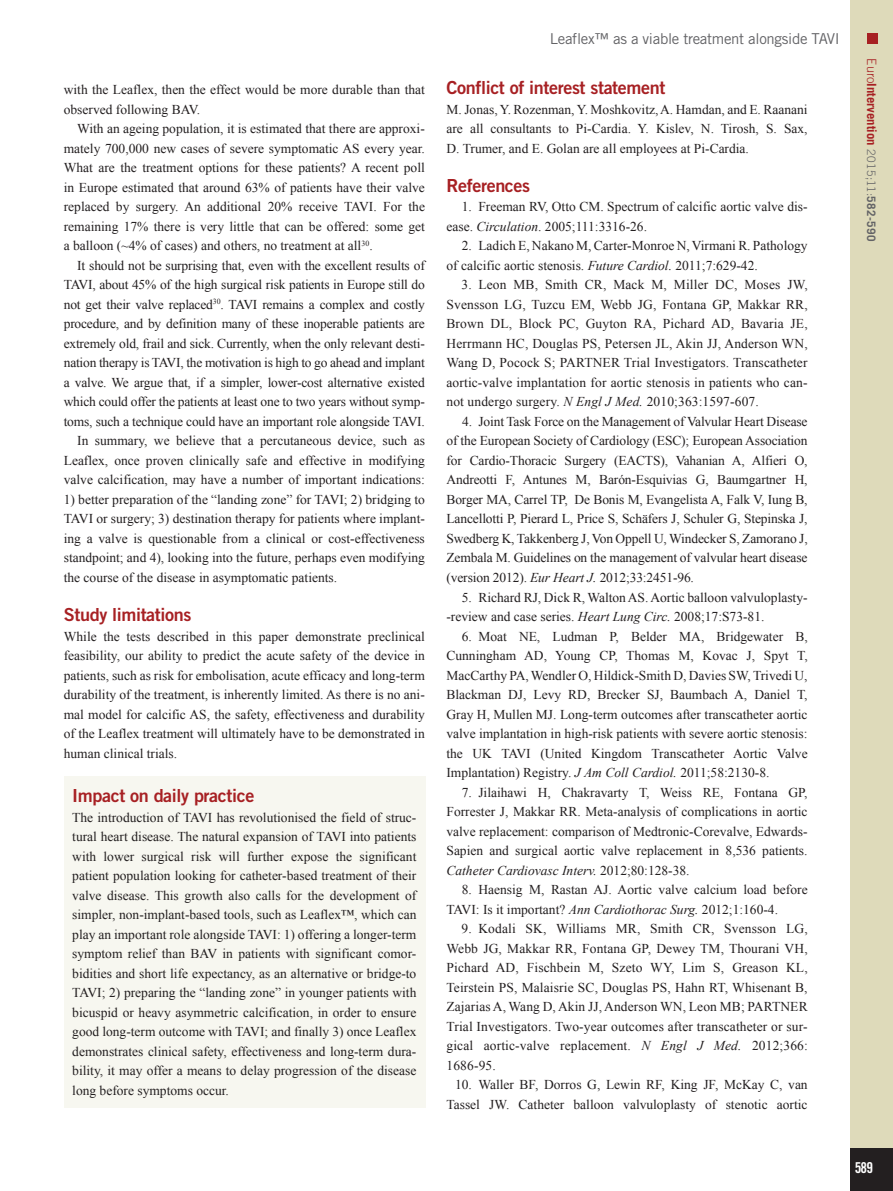
<style>
.page{position:relative;width:893px;height:1191px;background:#fff}
.page>*{position:absolute;margin:0;border:0;box-sizing:border-box;transform-origin:0 0}
.t1{font:18px "+IPCWCH Trade Gothic LT Std Bd 2";letter-spacing:-.02em;color:#a72023}
.t2{font:15px "+KGMEFX Trade Gothic LT Std";letter-spacing:-.02em;color:#636366}
.t3{font:15px "+GCYOYC Trade Gothic LT Std Bd Cn 20";color:#fff}
.t4{font:13.5px/19.5px "+ELEUDU Times New Roman";color:#231f20;text-align:justify}
.t5{font:italic 13.5px "+EUYPAD Times New Roman";color:#231f20}
.t6{font:700 12.75px "+WXMVTO Trade Gothic LT Std";color:#a72023}
.s1{font-family:"+EUYPAD Times New Roman";font-style:italic}
.s2{font-family:"+ELEUDU Times New Roman";font-style:normal}
.s3{font-family:"+ESSFBB Trade Gothic LT Std";font-weight:300}
.s4{font-family:"+ESSFBB Trade Gothic LT Std";font-weight:300;font-size:11.7px;color:#636366}
.s5{font-size:11.7px;color:#636366}
</style>
<div class="page">
<div style="left:850px;top:0;width:43px;height:1191px;background:#dedaba"></div>
<div style="left:850px;top:1148px;width:43px;height:43px;background:#231f20"></div>
<div style="left:867px;top:34px;width:11px;height:10px;background:#a72023"></div>
<div style="left:64px;top:776px;width:361px;height:331px;background:#f7f7f0"></div>
<p class="t4" style="left:64px;top:81px;width:363px">with the Leaflex, then the effect would be more durable than that observed following BAV.</p>
<p class="t4" style="left:64px;top:120px;width:363px;text-indent:14px">With an ageing population, it is estimated that there are approxi&shy;mately 700,000 new cases of severe symptomatic AS every year.<br>What are the treatment options for these patients? A recent poll in Europe estimated that around 63% of patients have their valve replaced by surgery. An additional 20% receive TAVI. For the remaining 17% there is very little that can be offered: some get a balloon (~4% of cases) and others, no treatment at all<sup>30</sup>.</p>
<p class="t4" style="left:64px;top:257px;width:363px;text-align:right">It should not be surprising that, even with the excellent results of TAVI, about 45% of the high surgical risk patients in Europe still do not get their valve replaced<sup>30</sup>. TAVI remains a complex and costly procedure, and by definition many of these inoperable patients are extremely old, frail and sick. Currently, when the only relevant desti&shy;nation therapy is TAVI, the motivation is high to go ahead and implant a valve. We argue that, if a simpler, lower-cost alternative existed which could offer the patients at least one to two years without symp&shy;toms, such a technique could have an important role alongside TAVI.<br>In summary, we believe that a percutaneous device, such as Leaflex, once proven clinically safe and effective in modifying valve calcification, may have a number of important indications:</p>
<p class="t4" style="left:64px;top:491px;width:363px">1) better preparation of the “landing zone” for TAVI; 2) bridging to TAVI or surgery; 3) destination therapy for patients where implant&shy;ing a valve is questionable from a clinical or cost-effectiveness standpoint; and 4), looking into the future, perhaps even modifying the course of the disease in asymptomatic patients.</p>
<h1 class="t1" style="left:64px;top:608px;width:129px">Study limitations</h1>
<p class="t4" style="left:64px;top:627px;width:363px">While the tests described in this paper demonstrate preclinical feasibility, our ability to predict the acute safety of the device in patients, such as risk for embolisation, acute efficacy and long-term durability of the treatment, is inherently limited. As there is no ani&shy;mal model for calcific AS, the safety, effectiveness and durability of the Leaflex treatment will ultimately have to be demonstrated in human clinical trials.</p>
<h1 class="t1" style="left:72px;top:789px;width:184px">Impact on daily practice</h1>
<p class="t4" style="left:72px;top:808px;width:346px">The introduction of TAVI has revolutionised the field of struc&shy;tural heart disease. The natural expansion of TAVI into patients with lower surgical risk will further expose the significant patient population looking for catheter-based treatment of their valve disease. This growth also calls for the development of simpler, non-implant-based tools, such as Leaflex™, which can play an important role alongside TAVI: 1) offering a longer-term symptom relief than BAV in patients with significant comor&shy;bidities and short life expectancy, as an alternative or bridge-to TAVI; 2) preparing the “landing zone” in younger patients with bicuspid or heavy asymmetric calcification, in order to ensure good long-term outcome with TAVI; and finally 3) once Leaflex demonstrates clinical safety, effectiveness and long-term dura&shy;bility, it may offer a means to delay progression of the disease long before symptoms occur.</p>
<p class="t2" style="left:550px;top:33px;width:291px">Leaflex™ as a viable treatment alongside TAVI</p>
<h1 class="t1" style="left:446px;top:81px;width:220px">Conflict of interest statement</h1>
<p class="t4" style="left:446px;top:101px;width:363px">M. Jonas, Y. Rozenman, Y. Moshkovitz, A. Hamdan, and E. Raanani are all consultants to Pi-Cardia. Y. Kislev, N. Tirosh, S. Sax, D. Trumer, and E. Golan are all employees at Pi-Cardia.</p>
<h1 class="t1" style="left:446px;top:179px;width:85px">References</h1>
<p class="t4" style="left:446px;top:198px;width:363px;text-indent:15px">1. Freeman RV, Otto CM. Spectrum of calcific aortic valve dis&shy;ease. <span class="s1">Circulation</span>. 2005;111:3316-26.</p>
<p class="t4" style="left:446px;top:237px;width:363px;text-indent:15px">2. Ladich E, Nakano M, Carter-Monroe N, Virmani R. Pathology of calcific aortic stenosis. <span class="s1">Future Cardiol.</span> 2011;7:629-42.</p>
<p class="t4" style="left:446px;top:276px;width:363px;text-indent:15px">3. Leon MB, Smith CR, Mack M, Miller DC, Moses JW, Svensson LG, Tuzcu EM, Webb JG, Fontana GP, Makkar RR, Brown DL, Block PC, Guyton RA, Pichard AD, Bavaria JE, Herrmann HC, Douglas PS, Petersen JL, Akin JJ, Anderson WN, Wang D, Pocock S; PARTNER Trial Investigators. Transcatheter aortic-valve implantation for aortic stenosis in patients who can&shy;not undergo surgery. <span class="s1">N Engl J Med.</span> 2010;363:1597-607.</p>
<p class="t4" style="left:446px;top:413px;width:363px;text-indent:16px">4. Joint Task Force on the Management of Valvular Heart Disease of the European Society of Cardiology (ESC); European Association for Cardio-Thoracic Surgery (EACTS), Vahanian A, Alfieri O, Andreotti F, Antunes M, Barón-Esquivias G, Baumgartner H, Borger MA, Carrel TP, De Bonis M, Evangelista A, Falk V, Iung B, Lancellotti P, Pierard L, Price S, Schäfers J, Schuler G, Stepinska J, Swedberg K, Takkenberg J, Von Oppell U, Windecker S, Zamorano J, Zembala M. Guidelines on the management of valvular heart disease (version 2012). <span class="s1">Eur Heart J.</span> 2012;33:2451-96.</p>
<p class="t4" style="left:446px;top:588px;width:363px;text-indent:15px">5. Richard RJ, Dick R, Walton AS. Aortic balloon valvuloplasty--review and case series. <span class="s1">Heart Lung Circ.</span> 2008;17:S73-81.</p>
<p class="t4" style="left:446px;top:627px;width:363px;text-indent:15px">6. Mo at NE, Ludman P, Belder MA, Bridgewater B, Cunningham AD, Young CP, Thomas M, Kovac J, Spyt T, MacCarthy PA, Wendler O, Hildick-Smith D, Davies SW, Trivedi U, Blackman DJ, Levy RD, Brecker SJ, Baumbach A, Daniel T, Gray H, Mullen MJ. Long-term outcomes after transcatheter aortic valve implantation in high-risk patients with severe aortic stenosis: the UK TAVI (United Kingdom Transcatheter Aortic Valve Implantation) Registry. <span class="s1">J Am Coll Cardiol.</span> 2011;58:2130-8.</p>
<p class="t4" style="left:446px;top:783px;width:363px;text-indent:15px">7. Jilaihawi H, Chakravarty T, Weiss RE, Fontana GP, Forrester J, Makkar RR. Meta-analysis of complications in aortic valve replacement: comparison of Medtronic-Corevalve, Edwards-Sapien and surgical aortic valve replacement in 8,536 patients.</p>
<p class="t5" style="left:446px;top:865px;width:245px">Catheter Cardiovasc Interv. <span class="s2">2012;80:128-38.</span></p>
<p class="t4" style="left:446px;top:881px;width:363px;text-indent:15px">8. Haensig M, Rastan AJ. Aortic valve calcium load before<br>TAVI: Is it important? <span class="s1">Ann Cardiothorac Surg.</span> 2012;1:160-4.</p>
<p class="t4" style="left:446px;top:920px;width:363px;text-indent:15px">9. Kodali SK, Williams MR, Smith CR, Svensson LG, Webb JG, Makkar RR, Fontana GP, Dewey TM, Thourani VH, Pichard AD, Fischbein M, Szeto WY, Lim S, Greason KL, Teirstein PS, Malaisrie SC, Douglas PS, Hahn RT, Whisenant B, Zajarias A, Wang D, Akin JJ, Anderson WN, Leon MB; PARTNER Trial Investigators. Two-year outcomes after transcatheter or sur&shy;gical aortic-valve replacement. <span class="s1">N Engl J Med.</span> 2012;366:<br>1686-95.</p>
<p class="t4" style="left:446px;top:1076px;width:363px;text-align:right">10. Waller BF, Dorros G, Lewin RF, King JF, McKay C, van<br>Tassel JW. Catheter balloon valvuloplasty of stenotic aortic</p>
<p class="t6" style="left:877px;top:58px;width:184px;rotate:90deg"><span class="s3">Euro</span>Intervention <span class="s4">2015;11:</span><span class="s5">582-590</span></p>
<p class="t3" style="left:855px;top:1159px;width:20px">589</p>
</div>
